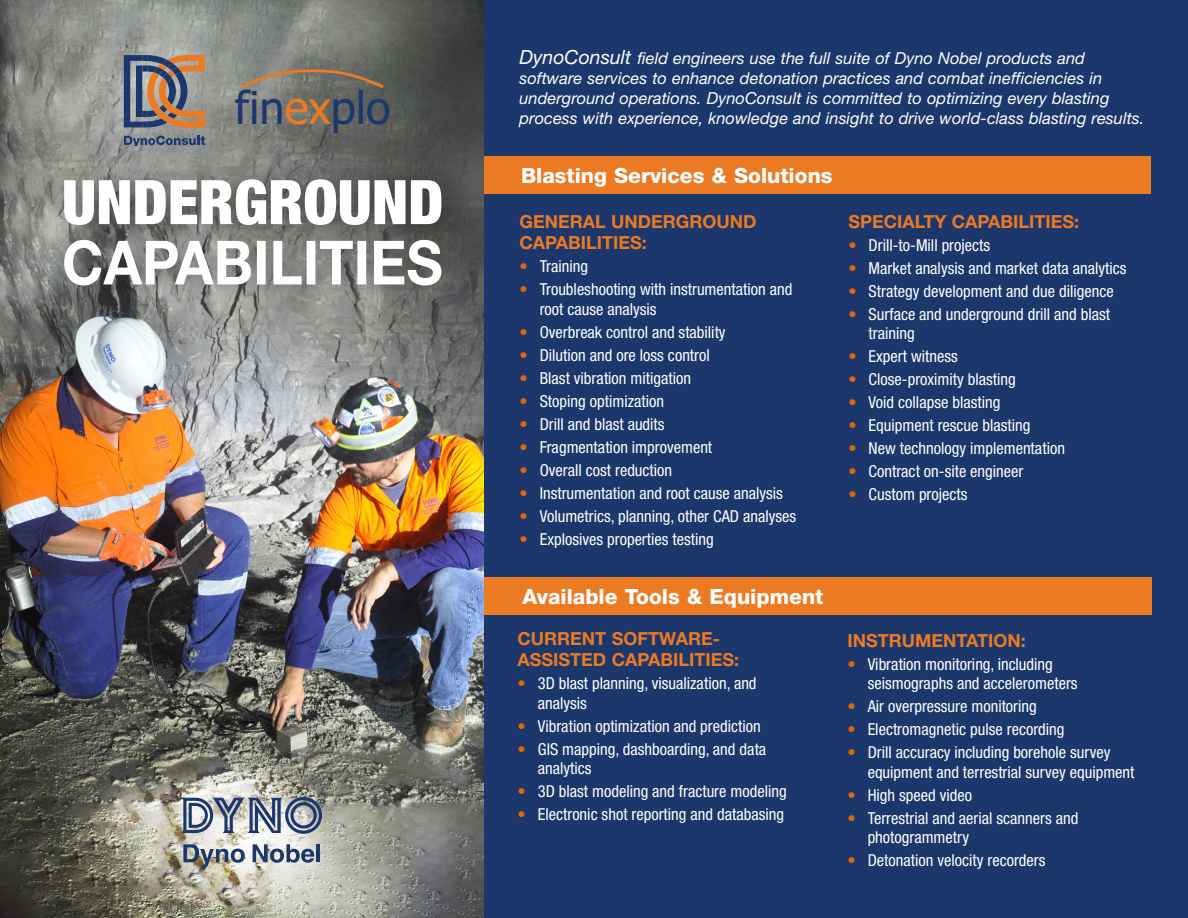
<style>
.page{position:relative;width:1188px;height:918px;background:#fff}
.page>*{position:absolute;margin:0;border:0;box-sizing:border-box;transform-origin:0 0}
.t1{font:45.15px "Tahoma";color:#1b376c}
.t2{font:800 21px "Helvetica Neue LT Std";color:#fff}
.t3{font:700 18px/21.8px "Helvetica Neue LT Std";color:#ec7a23}
.t4{font:condensed 16.5px/19.5px "Helvetica Neue LT Std";color:#fff}
.t5{font:italic 16.5px/20px "Helvetica Neue LT Std";color:#fff}
.s1{color:#ec7a23}
.s2{font-size:19.5px}
.s3{color:#df6b00}
</style>
<div class="page">
<div style="left:483px;top:0;width:705px;height:918px;background:#1b376c"></div>
<div style="left:482px;top:578px;width:669px;height:37px;background:#ec7a23"></div>
<div style="left:481px;top:157px;width:670px;height:37px;background:#ec7a23"></div>
<img style="left:0;top:0;width:483px;height:918px">
<div style="left:39px;top:155px;width:437px;height:164px;background:#231f20;opacity:.75"></div>
<svg style="left:64px;top:179px;width:377px;height:46px"></svg>
<svg style="left:64px;top:240px;width:377px;height:45px"></svg>
<svg style="left:238px;top:68px;width:149px;height:23px;background:#817768"></svg>
<svg style="left:181px;top:797px;width:143px;height:37px;background:#909aa9"></svg>
<svg style="left:183px;top:844px;width:62px;height:24px"></svg>
<svg style="left:253px;top:844px;width:61px;height:19px"></svg>
<hr style="left:317px;top:844px;width:3px;height:18px;background:#1b376c">
<svg style="left:124px;top:136px;width:81px;height:9px"></svg>
<svg style="left:124px;top:55px;width:81px;height:72px;background:#887671"></svg>
<p class="t1" style="left:235px;top:78px;width:157px">fin<span class="s1">ex</span>plo</p>
<p class="t5" style="left:519px;top:48px;width:592px"><span class="s2">DynoConsult</span> field engineers use the full suite of Dyno Nobel products and software services to enhance detonation practices and combat inefficiencies in underground operations. DynoConsult is committed to optimizing every blasting</p>
<p class="t5" style="left:519px;top:108px;width:627px">process with experience, knowledge and insight to drive world-class blasting results.</p>
<p class="t2" style="left:521px;top:163px;width:313px">Blasting Services &amp; Solutions</p>
<p class="t3" style="left:519px;top:210px;width:239px">GENERAL UNDERGROUND<br>CAPABILITIES:</p>
<p class="t4" style="left:519px;top:257px;width:70px"><span class="s3">•</span> Training</p>
<p class="t4" style="left:540px;top:280px;width:254px;text-indent:-20px"><span class="s3">•</span> Troubleshooting with instrumentation and root cause analysis</p>
<p class="t4" style="left:519px;top:322px;width:208px"><span class="s3">•</span> Overbreak control and stability</p>
<p class="t4" style="left:519px;top:345px;width:192px"><span class="s3">•</span> Dilution and ore loss control</p>
<p class="t4" style="left:519px;top:368px;width:173px"><span class="s3">•</span> Blast vibration mitigation</p>
<p class="t4" style="left:519px;top:391px;width:146px"><span class="s3">•</span> Stoping optimization</p>
<p class="t4" style="left:519px;top:414px;width:147px"><span class="s3">•</span> Drill and blast audits</p>
<p class="t4" style="left:519px;top:437px;width:194px"><span class="s3">•</span> Fragmentation improvement</p>
<p class="t4" style="left:519px;top:460px;width:154px"><span class="s3">•</span> Overall cost reduction</p>
<p class="t4" style="left:519px;top:483px;width:265px"><span class="s3">•</span> Instrumentation and root cause analysis</p>
<p class="t4" style="left:519px;top:506px;width:278px"><span class="s3">•</span> Volumetrics, planning, other CAD analyses</p>
<p class="t4" style="left:519px;top:529px;width:196px"><span class="s3">•</span> Explosives properties testing</p>
<p class="t2" style="left:522px;top:584px;width:303px">Available Tools &amp; Equipment</p>
<p class="t3" style="left:518px;top:627px;width:223px">CURRENT SOFTWARE-<br>ASSISTED CAPABILITIES:</p>
<p class="t4" style="left:538px;top:674px;width:220px;text-indent:-20px"><span class="s3">•</span> 3D blast planning, visualization, and analysis</p>
<p class="t4" style="left:518px;top:716px;width:245px"><span class="s3">•</span> Vibration optimization and prediction</p>
<p class="t4" style="left:538px;top:739px;width:230px;text-indent:-20px"><span class="s3">•</span> GIS mapping, dashboarding, and data analytics</p>
<p class="t4" style="left:518px;top:782px;width:271px"><span class="s3">•</span> 3D blast modeling and fracture modeling</p>
<p class="t4" style="left:518px;top:805px;width:268px"><span class="s3">•</span> Electronic shot reporting and databasing</p>
<p class="t3" style="left:848px;top:210px;width:232px">SPECIALTY CAPABILITIES:</p>
<p class="t4" style="left:848px;top:235px;width:143px"><span class="s3">•</span> Drill-to-Mill projects</p>
<p class="t4" style="left:848px;top:258px;width:280px"><span class="s3">•</span> Market analysis and market data analytics</p>
<p class="t4" style="left:848px;top:281px;width:267px"><span class="s3">•</span> Strategy development and due diligence</p>
<p class="t4" style="left:869px;top:304px;width:243px;text-indent:-20px"><span class="s3">•</span> Surface and underground drill and blast training</p>
<p class="t4" style="left:848px;top:346px;width:111px"><span class="s3">•</span> Expert witness</p>
<p class="t4" style="left:848px;top:369px;width:169px"><span class="s3">•</span> Close-proximity blasting</p>
<p class="t4" style="left:848px;top:392px;width:154px"><span class="s3">•</span> Void collapse blasting</p>
<p class="t4" style="left:848px;top:415px;width:184px"><span class="s3">•</span> Equipment rescue blasting</p>
<p class="t4" style="left:848px;top:438px;width:218px"><span class="s3">•</span> New technology implementation</p>
<p class="t4" style="left:848px;top:461px;width:177px"><span class="s3">•</span> Contract on-site engineer</p>
<p class="t4" style="left:848px;top:484px;width:121px"><span class="s3">•</span> Custom projects</p>
<p class="t3" style="left:847px;top:629px;width:180px">INSTRUMENTATION:</p>
<p class="t4" style="left:868px;top:654px;width:211px;text-indent:-20px"><span class="s3">•</span> Vibration monitoring, including seismographs and accelerometers</p>
<p class="t4" style="left:847px;top:697px;width:191px"><span class="s3">•</span> Air overpressure monitoring</p>
<p class="t4" style="left:847px;top:720px;width:219px"><span class="s3">•</span> Electromagnetic pulse recording</p>
<p class="t4" style="left:868px;top:743px;width:268px;text-indent:-20px"><span class="s3">•</span> Drill accuracy including borehole survey equipment and terrestrial survey equipment</p>
<p class="t4" style="left:847px;top:785px;width:126px"><span class="s3">•</span> High speed video</p>
<p class="t4" style="left:868px;top:808px;width:212px;text-indent:-20px"><span class="s3">•</span> Terrestrial and aerial scanners and photogrammetry</p>
<p class="t4" style="left:847px;top:851px;width:200px"><span class="s3">•</span> Detonation velocity recorders</p>
</div>
